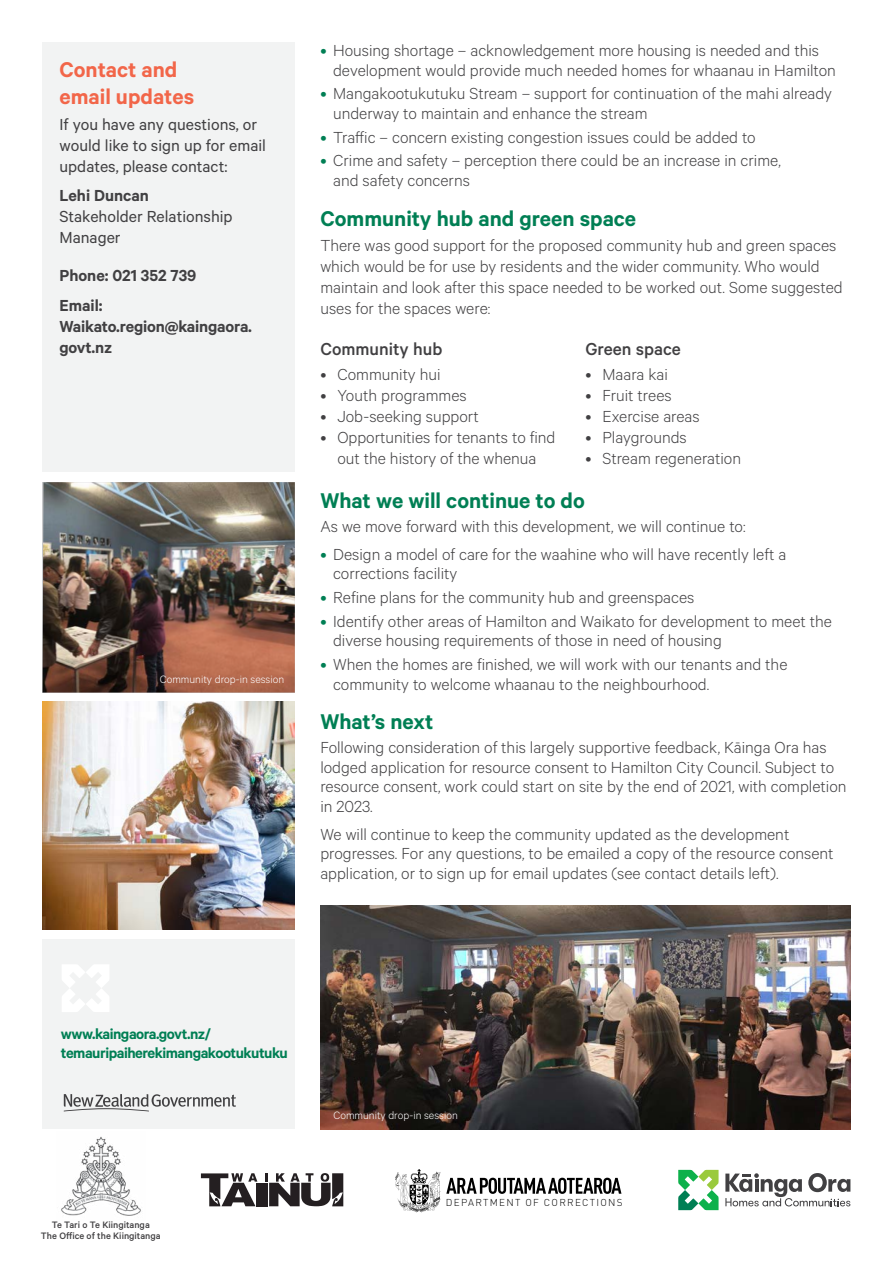
<style>
.page{position:relative;width:893px;height:1263px;background:#fff}
.page>*{position:absolute;margin:0;border:0;box-sizing:border-box;transform-origin:0 0}
.t1{font:600 24px "Calibre";color:#007f54}
.t2{font:600 24px/27px "Calibre";color:#f26649}
.t3{font:500 19.5px "Calibre";color:#414042}
.t4{font:300 18px/19.5px "Calibre";color:#414042}
.t5{font:18px/21px "Calibre";color:#414042}
.t6{font:600 18px/29.5px "Calibre";letter-spacing:-.01em;color:#414042}
.t7{font:600 16.5px/19.2px "Calibre";letter-spacing:-.03em;color:#007f54}
.t8{font:300 12px "Calibre";color:#fff}
.t9{font:500 10.5px/10.5px "Calibre";color:#414042;text-align:center}
.t10{font:300 9.9px "DIN Pro";letter-spacing:.13em;color:#000}
.s1{font-weight:400;color:#007f54}
</style>
<div class="page">
<img style="left:43px;top:482px;width:252px;height:210px">
<img style="left:320px;top:906px;width:530px;height:223px">
<div style="left:43px;top:43px;width:252px;height:429px;background:#f2f3f3"></div>
<div style="left:43px;top:940px;width:252px;height:189px;background:#f2f3f3"></div>
<img style="left:43px;top:702px;width:252px;height:228px">
<svg style="left:62px;top:965px;width:47px;height:47px"></svg>
<svg style="left:64px;top:1094px;width:172px;height:17px"></svg>
<svg style="left:678px;top:1170px;width:41px;height:40px"></svg>
<svg style="left:725px;top:1173px;width:125px;height:33px"></svg>
<svg style="left:395px;top:1169px;width:226px;height:43px"></svg>
<div style="left:256px;top:1183px;width:12px;height:23px;background:#241f21"></div>
<svg style="left:201px;top:1173px;width:56px;height:33px"></svg>
<svg style="left:265px;top:1173px;width:78px;height:33px"></svg>
<img style="left:61px;top:1136px;width:80px;height:80px">
<h1 class="t2" style="left:59px;top:56px;width:136px">Contact and email updates</h1>
<p class="t5" style="left:59px;top:113px;width:208px">If you have any questions, or would like to sign up for email updates, please contact:</p>
<p class="t6" style="left:59px;top:180px;width:91px">Lehi Duncan</p>
<p class="t5" style="left:59px;top:205px;width:175px">Stakeholder Relationship<br>Manager</p>
<p class="t6" style="left:59px;top:260px;width:138px">Phone: 021 352 739<br>Email:</p>
<p class="t6" style="left:59px;top:315px;width:194px;line-height:21px">Waikato.region@kaingaora. govt.nz</p>
<p class="t8" style="left:160px;top:672px;width:126px">Community drop-in session</p>
<p class="t4" style="left:333px;top:40px;width:504px;text-indent:-13px"><span class="s1">•</span> Housing shortage – acknowledgement more housing is needed and this development would provide much needed homes for whaanau in Hamilton</p>
<p class="t4" style="left:333px;top:83px;width:500px;text-indent:-13px"><span class="s1">•</span> Mangakootukutuku Stream – support for continuation of the mahi already underway to maintain and enhance the stream</p>
<p class="t4" style="left:320px;top:126px;width:437px"><span class="s1">•</span> Traffic – concern existing congestion issues could be added to</p>
<p class="t4" style="left:333px;top:150px;width:449px;text-indent:-13px"><span class="s1">•</span> Crime and safety – perception there could be an increase in crime, and safety concerns</p>
<h1 class="t1" style="left:320px;top:204px;width:317px">Community hub and green space</h1>
<p class="t4" style="left:320px;top:234px;width:524px;line-height:21px">There was good support for the proposed community hub and green spaces which would be for use by residents and the wider community. Who would maintain and look after this space needed to be worked out. Some suggested uses for the spaces were:</p>
<p class="t3" style="left:320px;top:338px;width:124px">Community hub</p>
<p class="t4" style="left:320px;top:364px;width:122px">• Community hui</p>
<p class="t4" style="left:320px;top:385px;width:148px">• Youth programmes</p>
<p class="t4" style="left:320px;top:406px;width:160px">• Job-seeking support</p>
<p class="t4" style="left:320px;top:426px;width:237px;line-height:21px;text-align:center">• Opportunities for tenants to find out the history of the whenua</p>
<p class="t3" style="left:585px;top:338px;width:97px">Green space</p>
<p class="t4" style="left:585px;top:364px;width:84px">• Maara kai</p>
<p class="t4" style="left:585px;top:385px;width:88px">• Fruit trees</p>
<p class="t4" style="left:585px;top:406px;width:116px">• Exercise areas</p>
<p class="t4" style="left:585px;top:427px;width:103px">• Playgrounds</p>
<p class="t4" style="left:585px;top:448px;width:157px">• Stream regeneration</p>
<h1 class="t1" style="left:320px;top:486px;width:266px">What we will continue to do</h1>
<p class="t4" style="left:320px;top:516px;width:427px">As we move forward with this development, we will continue to:</p>
<p class="t4" style="left:333px;top:544px;width:455px;text-indent:-13px"><span class="s1">•</span> Design a model of care for the waahine who will have recently left a corrections facility</p>
<p class="t4" style="left:320px;top:587px;width:376px"><span class="s1">•</span> Refine plans for the community hub and greenspaces</p>
<p class="t4" style="left:333px;top:611px;width:500px;text-indent:-13px"><span class="s1">•</span> Identify other areas of Hamilton and Waikato for development to meet the diverse housing requirements of those in need of housing</p>
<p class="t4" style="left:333px;top:654px;width:456px;text-indent:-13px"><span class="s1">•</span> When the homes are finished, we will work with our tenants and the community to welcome whaanau to the neighbourhood.</p>
<h1 class="t1" style="left:320px;top:708px;width:114px">What’s next</h1>
<p class="t4" style="left:320px;top:737px;width:528px">Following consideration of this largely supportive feedback, Kāinga Ora has lodged application for resource consent to Hamilton City Council. Subject to resource consent, work could start on site by the end of 2021, with completion in 2023.</p>
<p class="t4" style="left:320px;top:823px;width:515px">We will continue to keep the community updated as the development progresses. For any questions, to be emailed a copy of the resource consent application, or to sign up for email updates (see contact details left).</p>
<p class="t7" style="left:61px;top:1024px;width:228px">www.kaingaora.govt.nz/ temauripaiherekimangakootukutuku</p>
<p class="t9" style="left:41px;top:1219px;width:121px">Te Tari o Te Kiingitanga<br>The Office of the Kiingitanga</p>
<p class="t8" style="left:333px;top:1108px;width:126px">Community drop-in session</p>
<p class="t10" style="left:446px;top:1195px;width:178px">DEPARTMENT OF CORRECTIONS</p>
</div>
